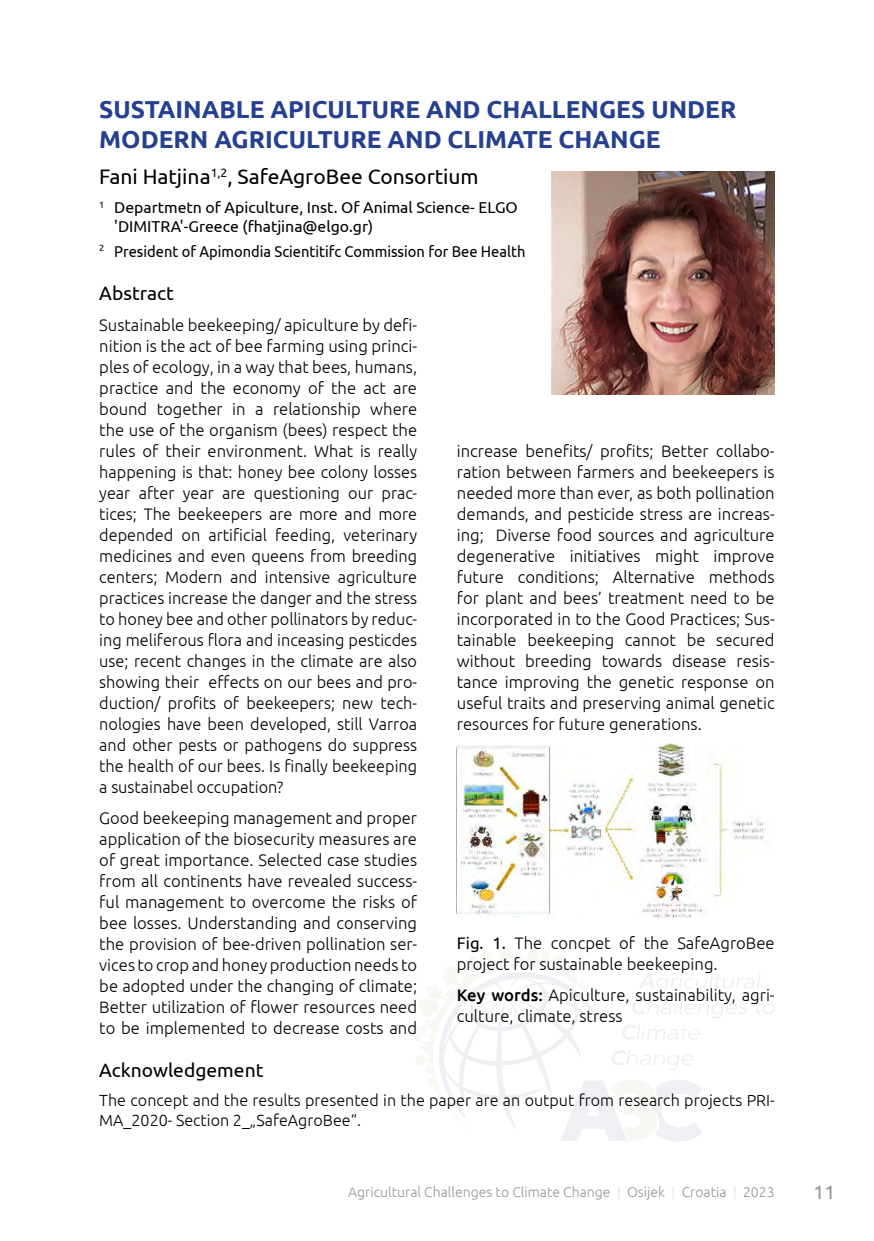
<style>
.page{position:relative;width:874px;height:1241px;background:#fff}
.page>*{position:absolute;margin:0;border:0;box-sizing:border-box;transform-origin:0 0}
.t1{font:700 24.5px/29.4px "Ubuntu";color:#25408f}
.t2{font:21px "Ubuntu";color:#000}
.t3{font:19.25px "Ubuntu";color:#000}
.t4{font:19.25px "Ubuntu";color:#939598}
.t5{font:300 16.62px/21px "Ubuntu";color:#000;text-align:justify}
.t6{font:300 16.1px/19.6px "Ubuntu";color:#000}
.t7{font:15.75px/19.2px "Ubuntu";color:#000}
.t8{font:15.75px "Ubuntu";color:#000;scale:.93 1}
.t9{font:300 14px "Ubuntu";color:#939598}
.s1{font-weight:400}
.s2{font-weight:500}
.s3{color:#dcddde}
</style>
<div class="page">
<svg style="left:409px;top:946px;width:365px;height:195px"></svg>
<img style="left:456px;top:743px;width:309px;height:174px">
<img style="left:551px;top:171px;width:223px;height:223px">
<h1 class="t1" style="left:99px;top:94px;width:638px">SUSTAINABLE APICULTURE AND CHALLENGES UNDER<br>MODERN AGRICULTURE AND CLIMATE CHANGE</h1>
<p class="t2" style="left:99px;top:164px;width:381px">Fani Hatjina<sup>1,2</sup>, SafeAgroBee Consortium</p>
<p class="t7" style="left:114px;top:197px;width:405px;text-indent:-15px"><sup>1</sup> Departmetn of Apiculture, Inst. Of Animal Science- ELGO 'DIMITRA'-Greece (fhatjina@elgo.gr)</p>
<p class="t8" style="left:99px;top:241px;width:459px"><sup>2</sup> President of Apimondia Scientitifc Commission for Bee Health</p>
<p class="t3" style="left:99px;top:281px;width:76px">Abstract</p>
<p class="t5" style="left:99px;top:313px;width:319px">Sustainable beekeeping/ apiculture by defi&shy;nition is the act of bee farming using princi&shy;ples of ecology, in a way that bees, humans, practice and the economy of the act are bound together in a relationship where the use of the organism (bees) respect the rules of their environment. What is really happening is that: honey bee colony losses year after year are questioning our prac&shy;tices; The beekeepers are more and more depended on artificial feeding, veterinary medicines and even queens from breeding centers; Modern and intensive agriculture practices increase the danger and the stress to honey bee and other pollinators by reduc&shy;ing meliferous flora and inceasing pesticdes use; recent changes in the climate are also showing their effects on our bees and pro&shy;duction/ profits of beekeepers; new tech&shy;nologies have been developed, still Varroa and other pests or pathogens do suppress the health of our bees. Is finally beekeeping a sustainabel occupation?</p>
<p class="t5" style="left:99px;top:806px;width:319px">Good beekeeping management and proper application of the biosecurity measures are of great importance. Selected case studies from all continents have revealed success&shy;ful management to overcome the risks of bee losses. Understanding and conserving the provision of bee-driven pollination ser&shy;vices to crop and honey production needs to be adopted under the changing of climate; Better utilization of flower resources need to be implemented to decrease costs and</p>
<p class="t5" style="left:456px;top:439px;width:319px">increase benefits/ profits; Better collabo&shy;ration between farmers and beekeepers is needed more than ever, as both pollination demands, and pesticide stress are increas&shy;ing; Diverse food sources and agriculture degenerative initiatives might improve future conditions; Alternative methods for plant and bees’ treatment need to be incorporated in to the Good Practices; Sus&shy;tainable beekeeping cannot be secured without breeding towards disease resis&shy;tance improving the genetic response on useful traits and preserving animal genetic resources for future generations.</p>
<p class="t5" style="left:456px;top:931px;width:319px"><span class="s1">Fig. 1.</span> The concpet of the SafeAgroBee project for sustainable beekeeping.</p>
<p class="t5" style="left:456px;top:983px;width:319px"><span class="s2">Key words:</span> Apiculture, sustainability, agri&shy;culture, climate, stress</p>
<p class="t3" style="left:99px;top:1058px;width:165px">Acknowledgement</p>
<p class="t6" style="left:99px;top:1090px;width:676px">The concept and the results presented in the paper are an output from research projects PRI-<br>MA_2020- Section 2_„SafeAgroBee“.</p>
<p class="t9" style="left:348px;top:1183px;width:428px">Agricultural Challenges to Climate Change <span class="s3">|</span> Osijek <span class="s3">|</span> Croatia <span class="s3">|</span> 2023</p>
<p class="t4" style="left:813px;top:1180px;width:23px">11</p>
</div>
